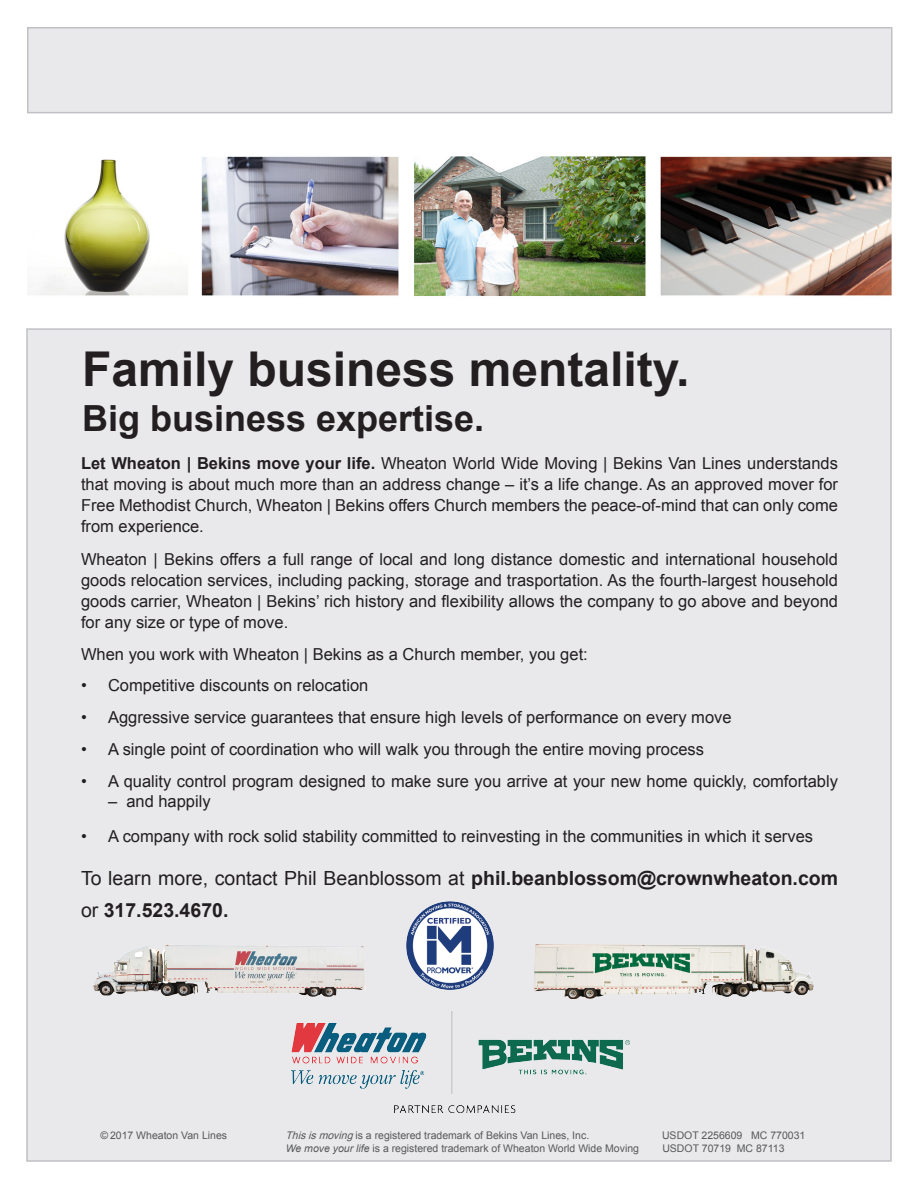
<style>
.page{position:relative;width:918px;height:1188px;background:#fff}
.page>*{position:absolute;margin:0;border:0;box-sizing:border-box;transform-origin:0 0}
.t1{font:700 48px "Arial";color:#231f20}
.t2{font:700 36px "Arial";color:#231f20}
.t3{font:700 19.5px/31.5px "Arial";color:#231f20}
.t4{font:16.5px/21px "Arial";color:#231f20;text-align:justify}
.body{font:10.5px "Arial";color:#57585a}
.s1{font-weight:700}
.s2{font-weight:400}
.s3{font-style:italic}
</style>
<div class="page">
<img style="left:27px;top:113px;width:864px;height:183px">
<div style="left:26px;top:328px;width:866px;height:834px;background:#e9e9eb;border:2px solid #bfc1c4"></div>
<div style="left:27px;top:27px;width:865px;height:86px;background:#e9e9eb;border:2px solid #bfc1c4"></div>
<img style="left:292px;top:1012px;width:226px;height:101px">
<img style="left:518px;top:944px;width:296px;height:131px">
<img style="left:93px;top:944px;width:292px;height:136px">
<img style="left:406px;top:901px;width:88px;height:89px">
<p class="t1" style="left:82px;top:337px;width:609px">Family business mentality.</p>
<p class="t2" style="left:82px;top:394px;width:404px">Big business expertise.</p>
<p class="t4" style="left:81px;top:453px;width:759px"><span class="s1">Let Wheaton | Bekins move your life.</span> Wheaton World Wide Moving | Bekins Van Lines understands that moving is about much more than an address change – it’s a life change. As an approved mover for Free Methodist Church, Wheaton | Bekins offers Church members the peace-of-mind that can only come from experience.</p>
<p class="t4" style="left:81px;top:549px;width:759px">Wheaton | Bekins offers a full range of local and long distance domestic and international household goods relocation services, including packing, storage and trasportation. As the fourth-largest household goods carrier, Wheaton | Bekins’ rich history and flexibility allows the company to go above and beyond for any size or type of move.</p>
<p class="t4" style="left:81px;top:643px;width:508px">When you work with Wheaton | Bekins as a Church member, you get:</p>
<p class="t4" style="left:81px;top:675px;width:289px">• Competitive discounts on relocation</p>
<p class="t4" style="left:81px;top:707px;width:652px">• Aggressive service guarantees that ensure high levels of performance on every move</p>
<p class="t4" style="left:81px;top:739px;width:625px">• A single point of coordination who will walk you through the entire moving process</p>
<p class="t4" style="left:81px;top:771px;width:759px">• A quality control program designed to make sure you arrive at your new home quickly, comfortably</p>
<p class="t4" style="left:108px;top:790px;width:104px">– and happily</p>
<p class="t4" style="left:81px;top:826px;width:734px">• A company with rock solid stability committed to reinvesting in the communities in which it serves</p>
<p class="t3" style="left:81px;top:863px;width:759px"><span class="s2">To learn more, contact Phil Beanblossom at</span> phil.beanblossom@crownwheaton.com <span class="s2">or</span> 317.523.4670.</p>
<p class="body" style="left:100px;top:1129px;width:128px">© 2017 Wheaton Van Lines</p>
<p class="body" style="left:285px;top:1129px;width:305px"><span class="s3">Thisismoving</span>is a registered trademark of Bekins Van Lines, Inc.</p>
<p class="body" style="left:662px;top:1129px;width:145px">USDOT 2256609 MC 770031</p>
<p class="body" style="left:286px;top:1141px;width:355px"><span class="s3">We move your life</span> is a registered trademark of Wheaton World Wide Moving</p>
<p class="body" style="left:662px;top:1141px;width:124px">USDOT 70719 MC 87113</p>
</div>
